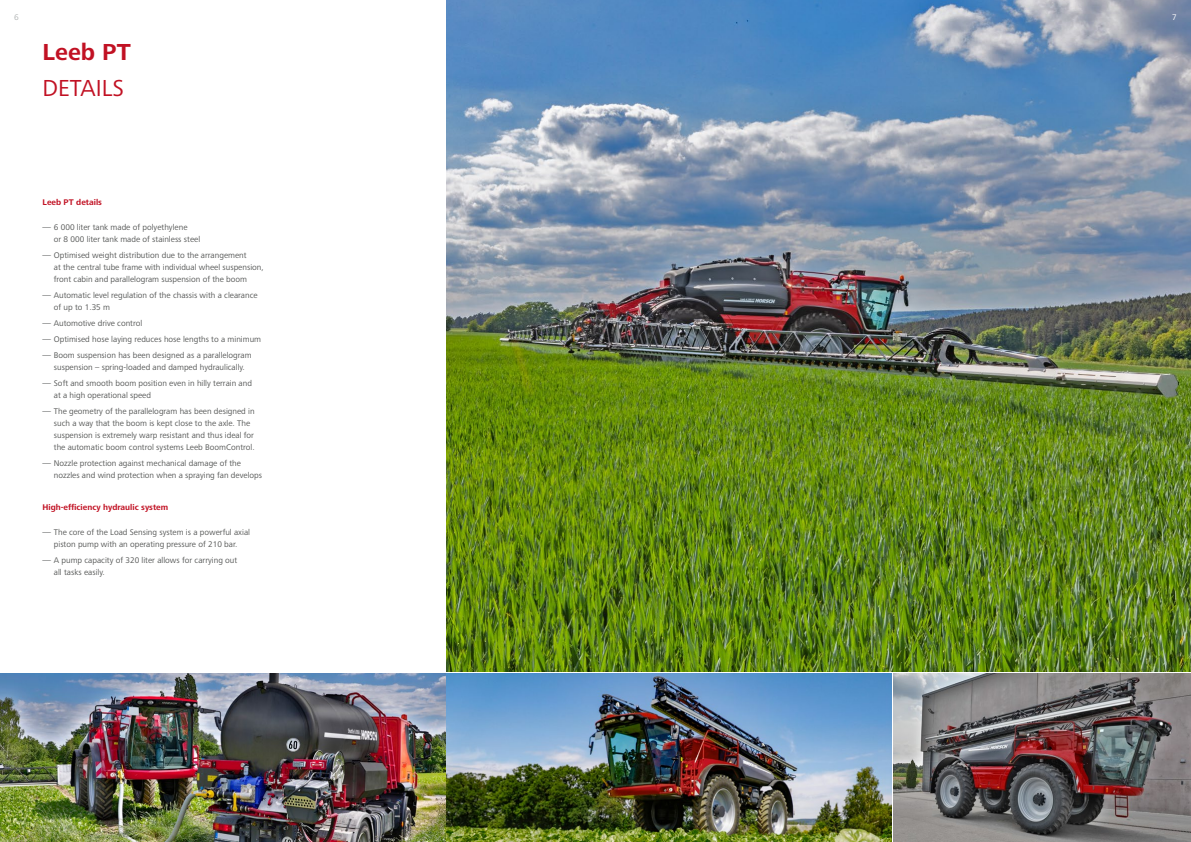
<style>
.page{position:relative;width:1191px;height:842px;background:#fff}
.page>*{position:absolute;margin:0;border:0;box-sizing:border-box;transform-origin:0 0}
.t1{font:24px "Frutiger Next LTW1 G";color:#c11123}
.t2{font:700 24px "Frutiger Next LTW1 G";color:#c11123}
.t3{font:8.5px/12px "Frutiger Next LTW1 G";color:#555756}
.t4{font:700 8.5px "Frutiger Next LTW1 G";color:#c11123}
.t5{font:8.5px "Frutiger Next LTW1 G";color:#b1b4b4}
.t6{font:8.5px "Frutiger Next LTW1 G";color:#fff}
</style>
<div class="page">
<img style="left:893px;top:673px;width:298px;height:169px">
<img style="left:0;top:673px;width:891px;height:169px">
<img style="left:446px;top:0;width:745px;height:672px">
<p class="t5" style="left:14px;top:13px;width:6px">6</p>
<p class="t6" style="left:1172px;top:13px;width:6px">7</p>
<h1 class="t2" style="left:43px;top:38px;width:90px">Leeb PT</h1>
<h1 class="t1" style="left:43px;top:74px;width:83px">DETAILS</h1>
<p class="t4" style="left:43px;top:197px;width:61px">Leeb PT details</p>
<p class="t3" style="left:54px;top:221px;width:148px;text-indent:-11px">― 6 000 liter tank made of polyethylene<br>or 8 000 liter tank made of stainless steel</p>
<p class="t3" style="left:54px;top:249px;width:211px;text-indent:-11px">― Optimised weight distribution due to the arrangement<br>at the central tube frame with individual wheel suspension, front cabin and parallelogram suspension of the boom</p>
<p class="t3" style="left:54px;top:289px;width:205px;text-indent:-11px">― Automatic level regulation of the chassis with a clearance of up to 1.35 m</p>
<p class="t3" style="left:43px;top:315px;width:220px;line-height:16px">― Automotive drive control<br>― Optimised hose laying reduces hose lengths to a minimum ― Boom suspension has been designed as a parallelogram</p>
<p class="t3" style="left:43px;top:359px;width:211px;line-height:16px;text-align:center">suspension – spring-loaded and damped hydraulically.<br>― Soft and smooth boom position even in hilly terrain and</p>
<p class="t3" style="left:43px;top:387px;width:214px;line-height:16px;text-indent:11px">at a high operational speed<br>― The geometry of the parallelogram has been designed in</p>
<p class="t3" style="left:54px;top:417px;width:202px">such a way that the boom is kept close to the axle. The suspension is extremely warp resistant and thus ideal for the automatic boom control systems Leeb BoomControl.</p>
<p class="t3" style="left:54px;top:457px;width:210px;text-indent:-11px">― Nozzle protection against mechanical damage of the nozzles and wind protection when a spraying fan develops</p>
<p class="t4" style="left:43px;top:502px;width:127px">High-efficiency hydraulic system</p>
<p class="t3" style="left:43px;top:526px;width:209px;text-align:center">― The core of the Load Sensing system is a powerful axial piston pump with an operating pressure of 210 bar.</p>
<p class="t3" style="left:54px;top:554px;width:185px;text-indent:-11px">― A pump capacity of 320 liter allows for carrying out all tasks easily.</p>
</div>
